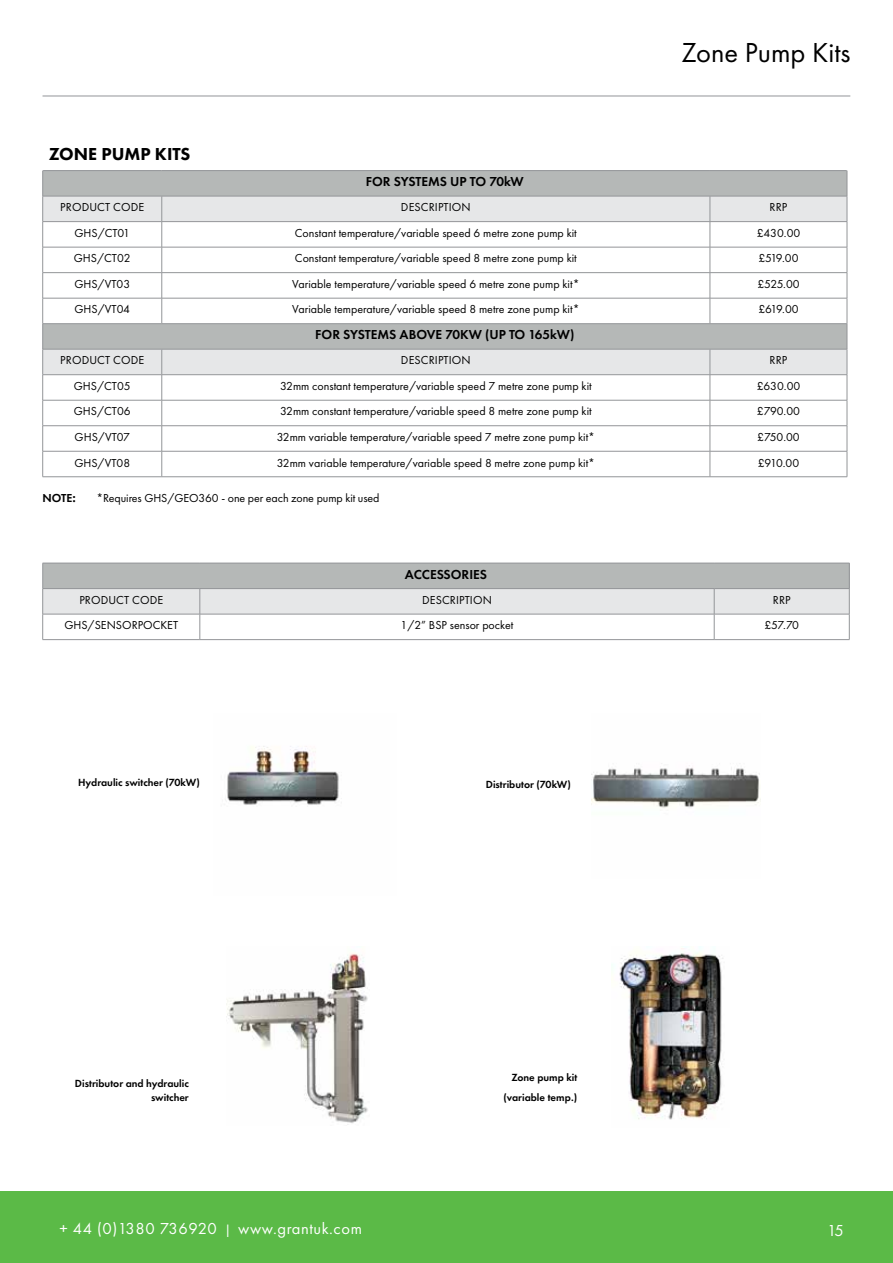
<style>
.page{position:relative;width:893px;height:1263px;background:#fff}
.page>*{position:absolute;margin:0;border:0;box-sizing:border-box;transform-origin:0 0}
.t1{font:28.5px "Futura PT";color:#000}
.t2{font:800 18px "Futura PT";color:#000}
.t3{font:16.5px "Futura PT";letter-spacing:.035em;color:#fff}
.t4{font:600 13.5px "Futura PT";color:#000}
.t5{font:12px "Futura PT";color:#000}
.t6{font:600 12px "Futura PT";color:#000}
.t7{font:600 10.8px/20.4px "Futura PT";color:#000;text-align:right}
.s1{font-size:13.5px}
.s2{font-size:18.6px}
</style>
<div class="page">
<div style="left:0;top:1191px;width:893px;height:72px;background:#5bba47"></div>
<div style="left:43px;top:171px;width:804px;height:25px;background:#b5b8b7"></div>
<div style="left:43px;top:197px;width:804px;height:24px;background:#e6e7e8"></div>
<svg style="left:43px;top:222px;width:804px;height:254px"></svg>
<hr style="left:43px;top:170px;width:119px;height:1px;background:#939598">
<hr style="left:162px;top:170px;width:548px;height:1px;background:#939598">
<hr style="left:710px;top:170px;width:137px;height:1px;background:#939598">
<hr style="left:43px;top:323px;width:119px;height:1px;background:#939598">
<hr style="left:162px;top:323px;width:548px;height:1px;background:#939598">
<hr style="left:710px;top:323px;width:137px;height:1px;background:#939598">
<hr style="left:43px;top:196px;width:119px;height:1px;background:#939598">
<hr style="left:162px;top:196px;width:548px;height:1px;background:#939598">
<hr style="left:710px;top:196px;width:137px;height:1px;background:#939598">
<hr style="left:43px;top:221px;width:119px;height:1px;background:#939598">
<hr style="left:162px;top:221px;width:548px;height:1px;background:#939598">
<hr style="left:710px;top:221px;width:137px;height:1px;background:#939598">
<hr style="left:43px;top:247px;width:119px;height:1px;background:#939598">
<hr style="left:162px;top:247px;width:548px;height:1px;background:#939598">
<hr style="left:710px;top:247px;width:137px;height:1px;background:#939598">
<hr style="left:43px;top:272px;width:119px;height:1px;background:#939598">
<hr style="left:162px;top:272px;width:548px;height:1px;background:#939598">
<hr style="left:710px;top:272px;width:137px;height:1px;background:#939598">
<hr style="left:43px;top:298px;width:119px;height:1px;background:#939598">
<hr style="left:162px;top:298px;width:548px;height:1px;background:#939598">
<svg style="left:162px;top:196px;width:1px;height:127px"></svg>
<hr style="left:710px;top:298px;width:137px;height:1px;background:#939598">
<svg style="left:710px;top:196px;width:1px;height:127px"></svg>
<hr style="left:43px;top:349px;width:119px;height:1px;background:#939598">
<hr style="left:162px;top:349px;width:548px;height:1px;background:#939598">
<hr style="left:710px;top:349px;width:137px;height:1px;background:#939598">
<hr style="left:43px;top:374px;width:119px;height:1px;background:#939598">
<hr style="left:162px;top:374px;width:548px;height:1px;background:#939598">
<hr style="left:710px;top:374px;width:137px;height:1px;background:#939598">
<hr style="left:43px;top:400px;width:119px;height:1px;background:#939598">
<hr style="left:162px;top:400px;width:548px;height:1px;background:#939598">
<hr style="left:710px;top:400px;width:137px;height:1px;background:#939598">
<hr style="left:43px;top:425px;width:119px;height:1px;background:#939598">
<hr style="left:162px;top:425px;width:548px;height:1px;background:#939598">
<hr style="left:710px;top:425px;width:137px;height:1px;background:#939598">
<hr style="left:43px;top:451px;width:119px;height:1px;background:#939598">
<hr style="left:162px;top:451px;width:548px;height:1px;background:#939598">
<svg style="left:162px;top:349px;width:1px;height:127px"></svg>
<hr style="left:710px;top:451px;width:137px;height:1px;background:#939598">
<svg style="left:710px;top:349px;width:1px;height:127px"></svg>
<hr style="left:43px;top:476px;width:119px;height:1px;background:#939598">
<hr style="left:162px;top:476px;width:548px;height:1px;background:#939598">
<hr style="left:710px;top:476px;width:137px;height:1px;background:#939598">
<svg style="left:42px;top:170px;width:1px;height:307px"></svg>
<svg style="left:847px;top:170px;width:1px;height:307px"></svg>
<img style="left:225px;top:746px;width:117px;height:59px">
<img style="left:591px;top:763px;width:170px;height:45px">
<img style="left:619px;top:947px;width:104px;height:173px">
<img style="left:227px;top:953px;width:141px;height:172px">
<svg style="left:42px;top:563px;width:808px;height:77px"></svg>
<hr style="left:43px;top:639px;width:157px;height:1px;background:#939598">
<hr style="left:200px;top:639px;width:514px;height:1px;background:#939598">
<hr style="left:714px;top:639px;width:135px;height:1px;background:#939598">
<hr style="left:43px;top:96px;width:807px;height:1px;background:#939598">
<h2 class="t2" style="left:49px;top:143px;width:143px">ZONE PUMP KITS</h2>
<p class="t4" style="left:366px;top:173px;width:159px">FOR SYSTEMS UP TO 70kW</p>
<h1 class="t1" style="left:681px;top:35px;width:171px">Zone Pump Kits</h1>
<p class="t5" style="left:60px;top:200px;width:85px">PRODUCT CODE</p>
<p class="t5" style="left:401px;top:200px;width:71px">DESCRIPTION</p>
<p class="t5" style="left:770px;top:200px;width:19px">RRP</p>
<p class="t5" style="left:74px;top:226px;width:57px">GHS/CT01</p>
<p class="t5" style="left:295px;top:226px;width:283px">Constant temperature/variable speed 6 metre zone pump kit</p>
<p class="t5" style="left:757px;top:226px;width:45px">£430.00</p>
<p class="t5" style="left:74px;top:251px;width:58px">GHS/CT02</p>
<p class="t5" style="left:295px;top:251px;width:283px">Constant temperature/variable speed 8 metre zone pump kit</p>
<p class="t5" style="left:758px;top:251px;width:42px">£519.00</p>
<p class="t5" style="left:74px;top:277px;width:57px">GHS/VT03</p>
<p class="t5" style="left:292px;top:277px;width:289px">Variable temperature/variable speed 6 metre zone pump kit*</p>
<p class="t5" style="left:757px;top:277px;width:44px">£525.00</p>
<p class="t5" style="left:75px;top:302px;width:57px">GHS/VT04</p>
<p class="t5" style="left:292px;top:302px;width:289px">Variable temperature/variable speed 8 metre zone pump kit*</p>
<p class="t5" style="left:758px;top:302px;width:42px">£619.00</p>
<p class="t4" style="left:315px;top:326px;width:261px">FOR SYSTEMS ABOVE 70KW (UP TO 165kW)</p>
<p class="t5" style="left:60px;top:353px;width:85px">PRODUCT CODE</p>
<p class="t5" style="left:401px;top:353px;width:71px">DESCRIPTION</p>
<p class="t5" style="left:770px;top:353px;width:19px">RRP</p>
<p class="t5" style="left:74px;top:379px;width:58px">GHS/CT05</p>
<p class="t5" style="left:280px;top:379px;width:313px">32mm constant temperature/variable speed 7 metre zone pump kit</p>
<p class="t5" style="left:757px;top:379px;width:45px">£630.00</p>
<p class="t5" style="left:74px;top:404px;width:58px">GHS/CT06</p>
<p class="t5" style="left:280px;top:404px;width:313px">32mm constant temperature/variable speed 8 metre zone pump kit</p>
<p class="t5" style="left:757px;top:404px;width:45px">£790.00</p>
<p class="t5" style="left:75px;top:430px;width:57px">GHS/VT07</p>
<p class="t5" style="left:277px;top:430px;width:320px">32mm variable temperature/variable speed 7 metre zone pump kit*</p>
<p class="t5" style="left:757px;top:430px;width:44px">£750.00</p>
<p class="t5" style="left:74px;top:455px;width:57px">GHS/VT08</p>
<p class="t5" style="left:277px;top:455px;width:320px">32mm variable temperature/variable speed 8 metre zone pump kit*</p>
<p class="t5" style="left:758px;top:455px;width:43px">£910.00</p>
<p class="t6" style="left:43px;top:490px;width:35px">NOTE<span class="s1">:</span></p>
<p class="t5" style="left:97px;top:490px;width:285px">*Requires GHS/GEO360 - one per each zone pump kit used</p>
<p class="t4" style="left:405px;top:566px;width:84px">ACCESSORIES</p>
<p class="t5" style="left:79px;top:593px;width:85px">PRODUCT CODE</p>
<p class="t5" style="left:422px;top:593px;width:71px">DESCRIPTION</p>
<p class="t5" style="left:773px;top:593px;width:19px">RRP</p>
<p class="t5" style="left:64px;top:618px;width:115px">GHS/SENSORPOCKET</p>
<p class="t5" style="left:401px;top:618px;width:114px">1/2” BSP sensor pocket</p>
<p class="t5" style="left:764px;top:618px;width:36px">£57.70</p>
<p class="t7" style="left:78px;top:772px;width:123px">Hydraulic switcher (70kW)</p>
<p class="t7" style="left:486px;top:774px;width:87px">Distributor (70kW)</p>
<p class="t7" style="left:75px;top:1077px;width:115px;line-height:13.5px">Distributor and hydraulic switcher</p>
<p class="t7" style="left:503px;top:1067px;width:75px">Zone pump kit (variable temp.)</p>
<h3 class="t3" style="left:60px;top:1219px;width:304px">+ 44 (0)1380 736920 <span class="s2">I</span> www.grantuk.com</h3>
<h3 class="t3" style="left:827px;top:1220px;width:18px">15</h3>
</div>
